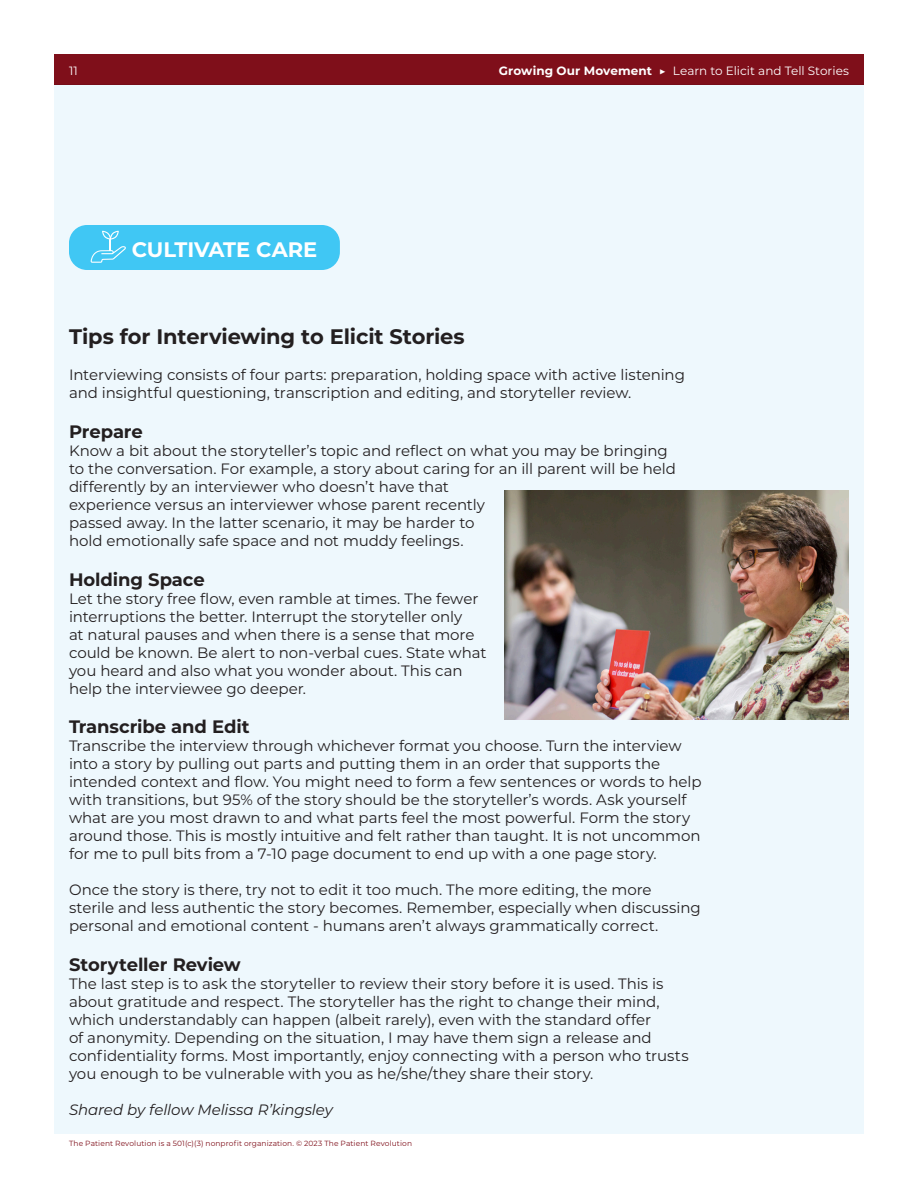
<style>
.page{position:relative;width:918px;height:1188px;background:#fff}
.page>*{position:absolute;margin:0;border:0;box-sizing:border-box;transform-origin:0 0}
.t1{font:700 21px "Montserrat";letter-spacing:-.005em;color:#231f20}
.t2{font:700 21px "Montserrat";letter-spacing:-.005em;color:#fff}
.t3{font:700 18px "Montserrat";letter-spacing:-.005em;color:#231f20}
.t4{font:15px/18px "Montserrat";letter-spacing:-.005em;color:#231f20}
.t5{font:italic 15px "Montserrat";letter-spacing:-.005em;color:#231f20}
.t6{font:12px "Montserrat";color:#fff}
.t7{font:7.5px "Montserrat";letter-spacing:.015em;color:#7f0f1a}
.s1{font-weight:700}
</style>
<div class="page">
<div style="left:54px;top:54px;width:810px;height:31px;background:#7f0f1a"></div>
<div style="left:54px;top:85px;width:810px;height:1049px;background:#eef8fd"></div>
<img style="left:504px;top:490px;width:345px;height:230px">
<div style="left:69px;top:225px;width:271px;height:45px;background:#40c7f4;border-radius:18px"></div>
<svg style="left:91px;top:231px;width:35px;height:32px"></svg>
<p class="t6" style="left:69px;top:63px;width:10px">11</p>
<p class="t6" style="left:499px;top:63px;width:352px"><span class="s1">Growing Our Movement ▶</span> Learn to Elicit and Tell Stories</p>
<p class="t2" style="left:132px;top:234px;width:187px">CULTIVATE CARE</p>
<p class="t1" style="left:69px;top:322px;width:397px">Tips for Interviewing to Elicit Stories</p>
<p class="t4" style="left:69px;top:365px;width:618px">Interviewing consists of four parts: preparation, holding space with active listening and insightful questioning, transcription and editing, and storyteller review.</p>
<p class="t3" style="left:69px;top:419px;width:75px">Prepare</p>
<p class="t4" style="left:69px;top:441px;width:609px">Know a bit about the storyteller’s topic and reflect on what you may be bringing to the conversation. For example, a story about caring for an ill parent will be held differently by an interviewer who doesn’t have that<br>experience versus an interviewer whose parent recently<br>passed away. In the latter scenario, it may be harder to<br>hold emotionally safe space and not muddy feelings.</p>
<p class="t3" style="left:69px;top:566px;width:137px">Holding Space</p>
<p class="t4" style="left:69px;top:589px;width:419px">Let the story free flow, even ramble at times. The fewer interruptions the better. Interrupt the storyteller only<br>at natural pauses and when there is a sense that more could be known. Be alert to non-verbal cues. State what you heard and also what you wonder about. This can help the interviewee go deeper.</p>
<p class="t3" style="left:69px;top:714px;width:182px">Transcribe and Edit</p>
<p class="t4" style="left:69px;top:736px;width:634px">Transcribe the interview through whichever format you choose. Turn the interview into a story by pulling out parts and putting them in an order that supports the intended context and flow. You might need to form a few sentences or words to help with transitions, but 95% of the story should be the storyteller’s words. Ask yourself what are you most drawn to and what parts feel the most powerful. Form the story around those. This is mostly intuitive and felt rather than taught. It is not uncommon for me to pull bits from a 7-10 page document to end up with a one page story.</p>
<p class="t4" style="left:69px;top:880px;width:633px">Once the story is there, try not to edit it too much. The more editing, the more<br>sterile and less authentic the story becomes. Remember, especially when discussing personal and emotional content - humans aren’t always grammatically correct.</p>
<p class="t3" style="left:69px;top:951px;width:173px">Storyteller Review</p>
<p class="t4" style="left:69px;top:974px;width:621px">The last step is to ask the storyteller to review their story before it is used. This is about gratitude and respect. The storyteller has the right to change their mind, which understandably can happen (albeit rarely), even with the standard offer<br>of anonymity. Depending on the situation, I may have them sign a release and confidentiality forms. Most importantly, enjoy connecting with a person who trusts you enough to be vulnerable with you as he/she/they share their story.</p>
<p class="t5" style="left:69px;top:1099px;width:265px">Shared by fellow Melissa R’kingsley</p>
<p class="t7" style="left:69px;top:1138px;width:345px">The Patient Revolution is a 501(c)(3) nonprofit organization. © 2023 The Patient Revolution</p>
</div>
